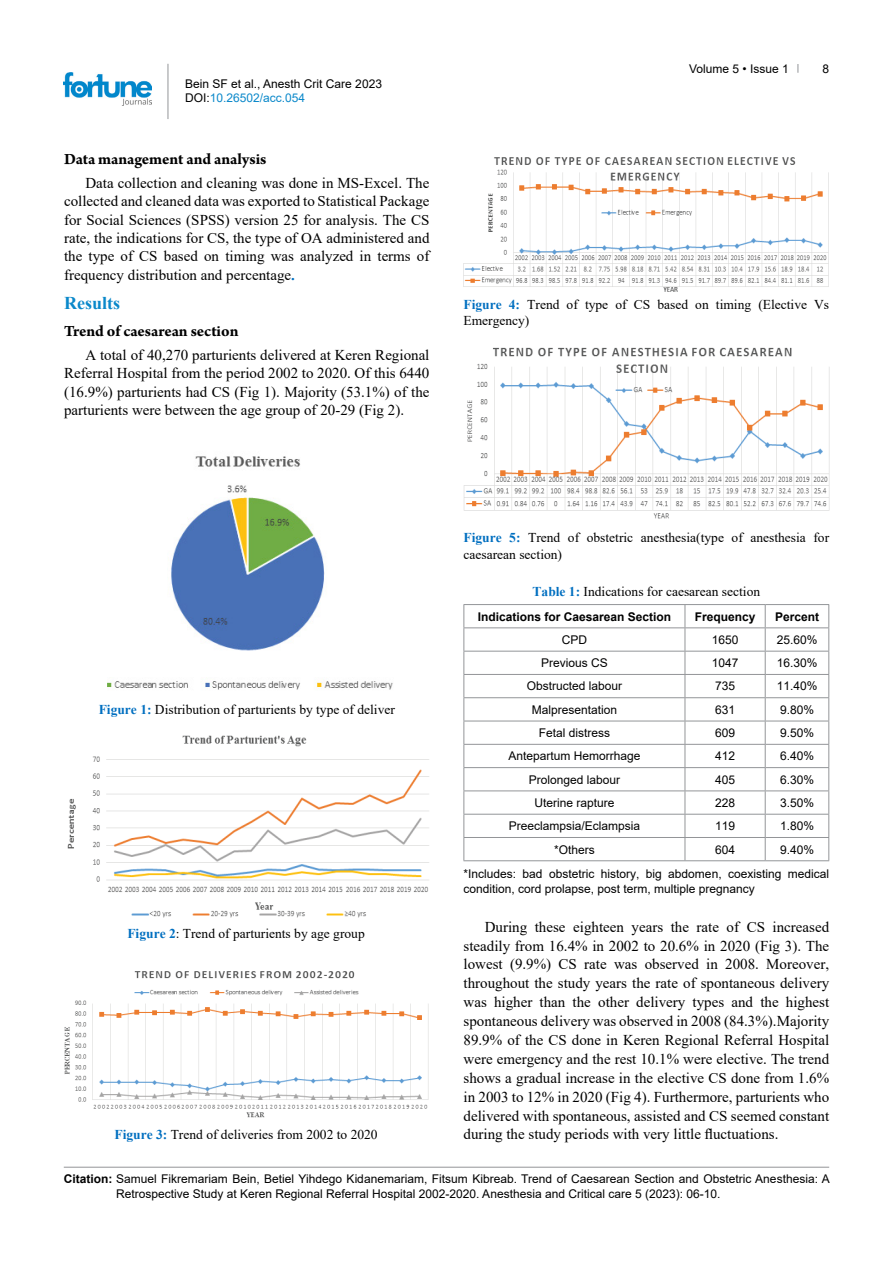
<style>
.page{position:relative;width:893px;height:1263px;background:#fff}
.page>*{position:absolute;margin:0;border:0;box-sizing:border-box;transform-origin:0 0}
.t1{font:700 18px "Times New Roman";color:#0a88ca}
.t2{font:700 16.5px "Arno Pro";letter-spacing:-.005em;color:#000}
.t3{font:15px/18.9px "Times New Roman";color:#000;text-align:justify}
.t4{font:13.5px/16.5px "Times New Roman";color:#000}
.t5{font:12px/15px "Arial";color:#000}
.t6{font:700 12px "Arial";color:#000}
.s1{color:#0a88ca}
.s2{font-weight:700;color:#006fc0}
.s3{font-weight:700}
</style>
<div class="page">
<hr style="left:168px;top:64px;width:1px;height:55px;background:#939598">
<img style="left:64px;top:72px;width:88px;height:33px">
<hr style="left:64px;top:1167px;width:765px;height:1px;background:#939598">
<img style="left:107px;top:456px;width:286px;height:234px">
<img style="left:67px;top:735px;width:362px;height:183px">
<img style="left:463px;top:157px;width:366px;height:135px">
<img style="left:463px;top:347px;width:367px;height:172px">
<img style="left:64px;top:971px;width:365px;height:147px">
<hr style="left:463px;top:604px;width:222px;height:1px;background:#939598">
<hr style="left:685px;top:604px;width:80px;height:1px;background:#939598">
<hr style="left:765px;top:604px;width:64px;height:1px;background:#939598">
<hr style="left:463px;top:627px;width:222px;height:1px;background:#939598">
<hr style="left:685px;top:627px;width:80px;height:1px;background:#939598">
<hr style="left:765px;top:627px;width:64px;height:1px;background:#939598">
<hr style="left:463px;top:651px;width:222px;height:1px;background:#939598">
<hr style="left:685px;top:651px;width:80px;height:1px;background:#939598">
<hr style="left:765px;top:651px;width:64px;height:1px;background:#939598">
<hr style="left:463px;top:674px;width:222px;height:1px;background:#939598">
<hr style="left:685px;top:674px;width:80px;height:1px;background:#939598">
<hr style="left:765px;top:674px;width:64px;height:1px;background:#939598">
<hr style="left:463px;top:697px;width:222px;height:1px;background:#939598">
<hr style="left:685px;top:697px;width:80px;height:1px;background:#939598">
<hr style="left:765px;top:697px;width:64px;height:1px;background:#939598">
<hr style="left:463px;top:721px;width:222px;height:1px;background:#939598">
<hr style="left:685px;top:721px;width:80px;height:1px;background:#939598">
<hr style="left:765px;top:721px;width:64px;height:1px;background:#939598">
<hr style="left:463px;top:744px;width:222px;height:1px;background:#939598">
<hr style="left:685px;top:744px;width:80px;height:1px;background:#939598">
<hr style="left:765px;top:744px;width:64px;height:1px;background:#939598">
<hr style="left:463px;top:767px;width:222px;height:1px;background:#939598">
<hr style="left:685px;top:767px;width:80px;height:1px;background:#939598">
<hr style="left:765px;top:767px;width:64px;height:1px;background:#939598">
<hr style="left:463px;top:790px;width:222px;height:1px;background:#939598">
<hr style="left:685px;top:790px;width:80px;height:1px;background:#939598">
<hr style="left:765px;top:790px;width:64px;height:1px;background:#939598">
<hr style="left:463px;top:814px;width:222px;height:1px;background:#939598">
<hr style="left:685px;top:814px;width:80px;height:1px;background:#939598">
<hr style="left:765px;top:814px;width:64px;height:1px;background:#939598">
<hr style="left:463px;top:837px;width:222px;height:1px;background:#939598">
<svg style="left:463px;top:605px;width:1px;height:255px"></svg>
<hr style="left:685px;top:837px;width:80px;height:1px;background:#939598">
<svg style="left:685px;top:605px;width:1px;height:255px"></svg>
<hr style="left:765px;top:837px;width:64px;height:1px;background:#939598">
<svg style="left:765px;top:605px;width:1px;height:255px"></svg>
<svg style="left:828px;top:605px;width:1px;height:255px"></svg>
<hr style="left:463px;top:860px;width:222px;height:1px;background:#939598">
<hr style="left:685px;top:860px;width:80px;height:1px;background:#939598">
<hr style="left:765px;top:860px;width:64px;height:1px;background:#939598">
<p class="t5" style="left:185px;top:76px;width:198px;line-height:14.4px">Bein SF et al., Anesth Crit Care 2023<br>DOI:<span class="s1">10.26502/acc.054</span></p>
<p class="t2" style="left:64px;top:149px;width:204px">Data management and analysis</p>
<p class="t3" style="left:64px;top:173px;width:367px;line-height:18.5px;text-indent:21px">Data collection and cleaning was done in MS-Excel. The collected and cleaned data was exported to Statistical Package for Social Sciences (SPSS) version 25 for analysis. The CS rate, the indications for CS, the type of OA administered and the type of CS based on timing was analyzed in terms of frequency distribution and percentage<span class="s2">.</span></p>
<p class="t1" style="left:64px;top:290px;width:57px">Results</p>
<p class="t2" style="left:64px;top:321px;width:176px">Trend of caesarean section</p>
<p class="t3" style="left:64px;top:345px;width:367px;line-height:18.5px;text-indent:21px">A total of 40,270 parturients delivered at Keren Regional Referral Hospital from the period 2002 to 2020. Of this 6440 (16.9%) parturients had CS (Fig 1). Majority (53.1%) of the parturients were between the age group of 20-29 (Fig 2).</p>
<p class="t5" style="left:689px;top:61px;width:101px">Volume 5 • Issue 1</p>
<p class="t5" style="left:822px;top:61px;width:8px">8</p>
<p class="t4" style="left:463px;top:295px;width:367px"><span class="s2">Figure 4:</span> Trend of type of CS based on timing (Elective Vs<br>Emergency)</p>
<p class="t4" style="left:99px;top:700px;width:298px"><span class="s2">Figure 1:</span> Distribution of parturients by type of deliver</p>
<p class="t4" style="left:127px;top:925px;width:239px"><span class="s2">Figure 2</span>: Trend of parturients by age group</p>
<p class="t4" style="left:114px;top:1126px;width:265px"><span class="s2">Figure 3:</span> Trend of deliveries from 2002 to 2020</p>
<p class="t4" style="left:463px;top:529px;width:367px"><span class="s2">Figure 5:</span> Trend of obstetric anesthesia(type of anesthesia for caesarean section)</p>
<p class="t4" style="left:533px;top:582px;width:229px"><span class="s2">Table 1:</span> Indications for caesarean section</p>
<p class="t6" style="left:478px;top:608px;width:195px">Indications for Caesarean Section</p>
<p class="t6" style="left:695px;top:608px;width:62px">Frequency</p>
<p class="t6" style="left:775px;top:608px;width:46px">Percent</p>
<p class="t5" style="left:562px;top:632px;width:27px">CPD</p>
<p class="t5" style="left:712px;top:632px;width:28px">1650</p>
<p class="t5" style="left:777px;top:632px;width:42px">25.60%</p>
<p class="t5" style="left:541px;top:655px;width:68px">Previous CS</p>
<p class="t5" style="left:712px;top:655px;width:28px">1047</p>
<p class="t5" style="left:777px;top:655px;width:42px">16.30%</p>
<p class="t5" style="left:527px;top:679px;width:97px">Obstructed labour</p>
<p class="t5" style="left:715px;top:679px;width:22px">735</p>
<p class="t5" style="left:777px;top:679px;width:42px">11.40%</p>
<p class="t5" style="left:532px;top:702px;width:87px">Malpresentation</p>
<p class="t5" style="left:715px;top:702px;width:22px">631</p>
<p class="t5" style="left:780px;top:702px;width:36px">9.80%</p>
<p class="t5" style="left:539px;top:725px;width:73px">Fetal distress</p>
<p class="t5" style="left:715px;top:725px;width:22px">609</p>
<p class="t5" style="left:780px;top:725px;width:36px">9.50%</p>
<p class="t5" style="left:508px;top:748px;width:134px">Antepartum Hemorrhage</p>
<p class="t5" style="left:715px;top:748px;width:22px">412</p>
<p class="t5" style="left:780px;top:748px;width:36px">6.40%</p>
<p class="t5" style="left:529px;top:772px;width:93px">Prolonged labour</p>
<p class="t5" style="left:715px;top:772px;width:22px">405</p>
<p class="t5" style="left:780px;top:772px;width:36px">6.30%</p>
<p class="t5" style="left:534px;top:795px;width:82px">Uterine rapture</p>
<p class="t5" style="left:715px;top:795px;width:22px">228</p>
<p class="t5" style="left:780px;top:795px;width:36px">3.50%</p>
<p class="t5" style="left:509px;top:818px;width:133px">Preeclampsia/Eclampsia</p>
<p class="t5" style="left:715px;top:818px;width:22px">119</p>
<p class="t5" style="left:780px;top:818px;width:36px">1.80%</p>
<p class="t5" style="left:554px;top:842px;width:42px">*Others</p>
<p class="t5" style="left:715px;top:842px;width:22px">604</p>
<p class="t5" style="left:780px;top:842px;width:36px">9.40%</p>
<p class="t5" style="left:463px;top:867px;width:367px">*Includes: bad obstetric history, big abdomen, coexisting medical condition, cord prolapse, post term, multiple pregnancy</p>
<p class="t3" style="left:463px;top:917px;width:367px;text-indent:21px">During these eighteen years the rate of CS increased steadily from 16.4% in 2002 to 20.6% in 2020 (Fig 3). The lowest (9.9%) CS rate was observed in 2008. Moreover, throughout the study years the rate of spontaneous delivery was higher than the other delivery types and the highest spontaneous delivery was observed in 2008 (84.3%).Majority 89.9% of the CS done in Keren Regional Referral Hospital were emergency and the rest 10.1% were elective. The trend shows a gradual increase in the elective CS done from 1.6% in 2003 to 12% in 2020 (Fig 4). Furthermore, parturients who delivered with spontaneous, assisted and CS seemed constant during the study periods with very little fluctuations.</p>
<p class="t5" style="left:116px;top:1171px;width:715px;text-indent:-52px"><span class="s3">Citation:</span> Samuel Fikremariam Bein, Betiel Yihdego Kidanemariam, Fitsum Kibreab. Trend of Caesarean Section and Obstetric Anesthesia: A<br>Retrospective Study at Keren Regional Referral Hospital 2002-2020. Anesthesia and Critical care 5 (2023): 06-10.</p>
</div>
